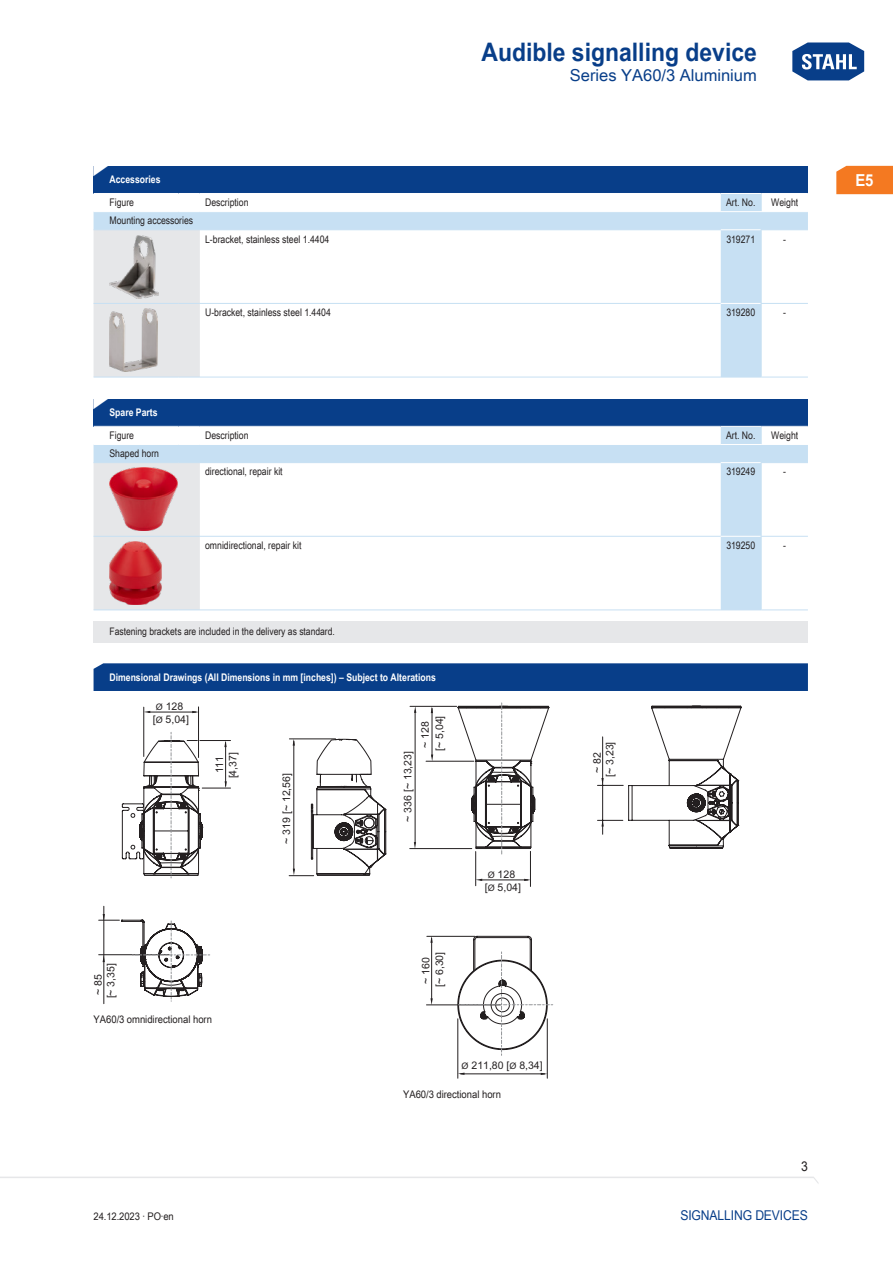
<style>
.page{position:relative;width:893px;height:1263px;background:#fff}
.page>*{position:absolute;margin:0;border:0;box-sizing:border-box;transform-origin:0 0}
.t1{font:700 25.5px "Arial Unicode MS";color:#083e89;scale:.9 1}
.TabHeader1stColumn{font:700 24px "Arial Unicode MS";color:#fff;scale:1.45 1}
.t2{font:16.5px "Arial Unicode MS";color:#083e89}
.t3{font:700 16.5px "Arial Unicode MS";color:#fff;scale:.9 1}
.t4{font:13.5px "Arial Unicode MS";letter-spacing:-.01em;color:#083e89;scale:.9 1}
.t5{font:13.5px "Arial Unicode MS";color:#231f20;scale:.9 1}
.TabBodyLeft{font:10.5px "Arial Unicode MS";color:#231f20;scale:.83 1}
.TabBodyLeft-2{font:10.5px/14px "Arial Unicode MS";color:#231f20}
.TabHeader1stColumn-2{font:700 10.5px "Arial Unicode MS";color:#fff;scale:.83 1}
.TabBodyLeft-3{font:10.5px "Arial Unicode MS";color:#231f20;scale:.9 1}
.TabBodyCenter{font:10.5px "Arial Unicode MS";color:#231f20;scale:.83 1}
.TabBody1stColumnTitl{font:10.5px "Arial Unicode MS";color:#231f20;scale:.83 1}
.TabBody1stColumn{font:10.5px "Arial Unicode MS";color:#231f20;scale:.83 1}
.Notes{font:10.35px "Arial Unicode MS";color:#231f20;scale:.83 1}
.t6{font:9px "Arial Unicode MS";color:#231f20}
.s1{font-size:9px}
</style>
<div class="page">
<svg style="left:792px;top:42px;width:73px;height:39px"></svg>
<svg style="left:0;top:1176px;width:818px;height:7px"></svg>
<div style="left:836px;top:166px;width:57px;height:28px;background:#f47921"></div>
<div style="left:94px;top:621px;width:714px;height:21px;background:#e6e7e9"></div>
<div style="left:94px;top:663px;width:714px;height:28px;background:#083e89"></div>
<div style="left:94px;top:166px;width:714px;height:27px;background:#083e89"></div>
<svg style="left:94px;top:194px;width:714px;height:183px"></svg>
<svg style="left:761px;top:194px;width:1px;height:17px"></svg>
<hr style="left:94px;top:211px;width:85px;height:1px;background:#fff">
<svg style="left:179px;top:211px;width:21px;height:1px"></svg>
<hr style="left:200px;top:211px;width:521px;height:1px;background:#fff">
<hr style="left:721px;top:211px;width:40px;height:1px;background:#fff">
<hr style="left:761px;top:211px;width:47px;height:1px;background:#fff">
<hr style="left:200px;top:229px;width:521px;height:1px;background:#c7e0f3">
<hr style="left:721px;top:229px;width:40px;height:1px;background:#fff">
<hr style="left:761px;top:229px;width:47px;height:1px;background:#c7e0f3">
<hr style="left:761px;top:230px;width:1px;height:73px;background:#c7e0f3">
<div style="left:94px;top:229px;width:106px;height:149px;background:#e6e7e9"></div>
<hr style="left:200px;top:303px;width:521px;height:1px;background:#c7e0f3">
<hr style="left:200px;top:377px;width:521px;height:1px;background:#c7e0f3">
<hr style="left:721px;top:303px;width:40px;height:1px;background:#fff">
<hr style="left:721px;top:377px;width:40px;height:1px;background:#c7e0f3">
<hr style="left:761px;top:303px;width:47px;height:1px;background:#c7e0f3">
<hr style="left:761px;top:377px;width:47px;height:1px;background:#c7e0f3">
<hr style="left:761px;top:304px;width:1px;height:73px;background:#c7e0f3">
<img style="left:109px;top:235px;width:50px;height:63px">
<img style="left:109px;top:309px;width:49px;height:63px">
<div style="left:94px;top:399px;width:714px;height:27px;background:#083e89"></div>
<svg style="left:94px;top:427px;width:714px;height:182px"></svg>
<svg style="left:179px;top:426px;width:21px;height:1px"></svg>
<svg style="left:761px;top:427px;width:1px;height:17px"></svg>
<hr style="left:94px;top:444px;width:85px;height:1px;background:#fff">
<svg style="left:179px;top:444px;width:21px;height:1px"></svg>
<hr style="left:200px;top:444px;width:521px;height:1px;background:#fff">
<hr style="left:721px;top:444px;width:40px;height:1px;background:#fff">
<hr style="left:761px;top:444px;width:47px;height:1px;background:#fff">
<hr style="left:200px;top:462px;width:521px;height:1px;background:#c7e0f3">
<hr style="left:721px;top:462px;width:40px;height:1px;background:#fff">
<hr style="left:761px;top:462px;width:47px;height:1px;background:#c7e0f3">
<hr style="left:761px;top:463px;width:1px;height:73px;background:#c7e0f3">
<div style="left:94px;top:462px;width:106px;height:148px;background:#e6e7e9"></div>
<hr style="left:200px;top:536px;width:521px;height:1px;background:#c7e0f3">
<hr style="left:200px;top:609px;width:521px;height:1px;background:#c7e0f3">
<hr style="left:721px;top:536px;width:40px;height:1px;background:#fff">
<hr style="left:721px;top:609px;width:40px;height:1px;background:#c7e0f3">
<hr style="left:761px;top:536px;width:47px;height:1px;background:#c7e0f3">
<hr style="left:761px;top:609px;width:47px;height:1px;background:#c7e0f3">
<hr style="left:761px;top:537px;width:1px;height:72px;background:#c7e0f3">
<img style="left:109px;top:468px;width:68px;height:63px">
<img style="left:109px;top:542px;width:53px;height:63px">
<hr style="left:426px;top:761px;width:48px;height:1px;background:#231f20">
<hr style="left:415px;top:710px;width:1px;height:133px;background:#231f20">
<hr style="left:410px;top:706px;width:47px;height:1px;background:#231f20">
<hr style="left:410px;top:848px;width:62px;height:1px;background:#231f20">
<hr style="left:432px;top:708px;width:1px;height:49px;background:#231f20">
<svg style="left:431px;top:706px;width:2px;height:7px"></svg>
<svg style="left:431px;top:754px;width:2px;height:7px"></svg>
<svg style="left:414px;top:842px;width:2px;height:7px"></svg>
<hr style="left:458px;top:1019px;width:1px;height:59px;background:#231f20">
<hr style="left:547px;top:1019px;width:1px;height:59px;background:#231f20">
<hr style="left:426px;top:1004px;width:74px;height:1px;background:#231f20">
<hr style="left:427px;top:936px;width:48px;height:1px;background:#231f20">
<hr style="left:431px;top:938px;width:1px;height:62px;background:#231f20">
<svg style="left:430px;top:936px;width:3px;height:7px"></svg>
<svg style="left:430px;top:998px;width:3px;height:7px"></svg>
<svg style="left:457px;top:936px;width:96px;height:119px"></svg>
<hr style="left:461px;top:1073px;width:84px;height:1px;background:#231f20">
<hr style="left:480px;top:880px;width:48px;height:1px;background:#231f20">
<svg style="left:524px;top:879px;width:6px;height:2px"></svg>
<svg style="left:476px;top:879px;width:6px;height:2px"></svg>
<hr style="left:475px;top:851px;width:1px;height:35px;background:#231f20">
<hr style="left:530px;top:851px;width:1px;height:35px;background:#231f20">
<svg style="left:597px;top:706px;width:145px;height:143px"></svg>
<svg style="left:457px;top:703px;width:92px;height:152px"></svg>
<hr style="left:148px;top:712px;width:48px;height:1px;background:#231f20">
<hr style="left:144px;top:707px;width:1px;height:49px;background:#231f20">
<hr style="left:198px;top:707px;width:1px;height:50px;background:#231f20">
<svg style="left:289px;top:738px;width:97px;height:138px"></svg>
<hr style="left:317px;top:875px;width:52px;height:1px;background:#231f20">
<hr style="left:104px;top:906px;width:1px;height:98px;background:#231f20">
<svg style="left:99px;top:732px;width:132px;height:269px"></svg>
<h1 class="t1" style="left:481px;top:33px;width:308px">Audible signalling device</h1>
<h3 class="t2" style="left:570px;top:63px;width:189px">Series YA60/3 Aluminium</h3>
<p class="TabHeader1stColumn" style="left:90px;top:154px;width:16px">◤</p>
<p class="TabHeader1stColumn-2" style="left:109px;top:172px;width:63px">Accessories</p>
<p class="TabBody1stColumn" style="left:109px;top:195px;width:31px">Figure</p>
<p class="TabBodyLeft" style="left:205px;top:195px;width:54px">Description</p>
<p class="TabBodyCenter" style="left:726px;top:195px;width:37px">Art. No.</p>
<p class="TabBodyCenter" style="left:771px;top:195px;width:34px">Weight</p>
<p class="TabBody1stColumnTitl" style="left:109px;top:213px;width:102px">Mounting accessories</p>
<p class="TabBodyLeft" style="left:205px;top:231px;width:151px">L-bracket, stainless steel 1.4404</p>
<p class="TabBodyCenter" style="left:726px;top:231px;width:36px">319271</p>
<p class="TabBodyCenter" style="left:783px;top:231px;width:5px">-</p>
<p class="TabBodyLeft" style="left:205px;top:305px;width:153px">U-bracket, stainless steel 1.4404</p>
<p class="TabBodyCenter" style="left:726px;top:305px;width:36px">319280</p>
<p class="TabBodyCenter" style="left:783px;top:305px;width:5px">-</p>
<p class="TabHeader1stColumn" style="left:90px;top:386px;width:16px">◤</p>
<p class="TabHeader1stColumn-2" style="left:109px;top:404px;width:60px">Spare Parts</p>
<p class="TabBody1stColumn" style="left:109px;top:428px;width:31px">Figure</p>
<p class="TabBodyLeft" style="left:205px;top:428px;width:54px">Description</p>
<p class="TabBodyCenter" style="left:726px;top:428px;width:37px">Art. No.</p>
<p class="TabBodyCenter" style="left:771px;top:428px;width:34px">Weight</p>
<p class="TabBody1stColumnTitl" style="left:109px;top:446px;width:61px">Shaped horn</p>
<p class="TabBodyLeft" style="left:205px;top:464px;width:95px">directional, repair kit</p>
<p class="TabBodyCenter" style="left:726px;top:464px;width:36px">319249</p>
<p class="TabBodyCenter" style="left:783px;top:464px;width:5px">-</p>
<p class="TabBodyLeft" style="left:205px;top:538px;width:117px">omnidirectional, repair kit</p>
<p class="TabBodyCenter" style="left:726px;top:538px;width:36px">319250</p>
<p class="TabBodyCenter" style="left:783px;top:538px;width:5px">-</p>
<p class="Notes" style="left:109px;top:624px;width:273px">Fastening brackets are included in the delivery as standard.</p>
<p class="TabHeader1stColumn-2" style="left:109px;top:669px;width:395px">Dimensional Drawings (All Dimensions in mm [inches]) – Subject to Alterations</p>
<p class="TabBodyLeft-2" style="left:156px;top:700px;width:29px"><span class="s1">Ø</span> 128</p>
<p class="TabBodyLeft-2" style="left:153px;top:713px;width:38px">[<span class="s1">Ø</span> 5,04]</p>
<p class="TabBodyLeft-2" style="left:227px;top:778px;width:28px;rotate:-90deg">[4,37]</p>
<p class="TabBodyLeft-2" style="left:213px;top:773px;width:19px;rotate:-90deg">111</p>
<p class="TabBodyLeft-2" style="left:280px;top:844px;width:72px;rotate:-90deg">~ 319 [~ 12,56]</p>
<p class="TabBodyLeft-2" style="left:105px;top:998px;width:37px;rotate:-90deg">[~ 3,35]</p>
<p class="TabBodyLeft-2" style="left:92px;top:995px;width:22px;rotate:-90deg">~ 85</p>
<p class="TabBodyLeft-3" style="left:94px;top:1011px;width:133px">YA60/3 omnidirectional horn</p>
<p class="TabBodyLeft-2" style="left:419px;top:751px;width:37px;rotate:-90deg">~ 128 [~ 5,04]</p>
<p class="TabBodyLeft-2" style="left:402px;top:822px;width:72px;rotate:-90deg">~ 336 [~ 13,23]</p>
<p class="TabBodyLeft-2" style="left:420px;top:987px;width:37px;rotate:-90deg">~ 160 [~ 6,30]</p>
<p class="TabBodyLeft-2" style="left:488px;top:868px;width:29px"><span class="s1">Ø</span> 128</p>
<p class="TabBodyLeft-2" style="left:485px;top:881px;width:38px">[<span class="s1">Ø</span> 5,04]</p>
<p class="TabBodyLeft-2" style="left:471px;top:1059px;width:73px">211,80 [ 8,34]</p>
<p class="t6" style="left:462px;top:1062px;width:9px">Ø</p>
<p class="t6" style="left:509px;top:1062px;width:9px">Ø</p>
<p class="TabBodyLeft-3" style="left:403px;top:1086px;width:110px">YA60/3 directional horn</p>
<p class="TabBodyLeft-2" style="left:604px;top:777px;width:37px;rotate:-90deg">[~ 3,23]</p>
<p class="TabBodyLeft-2" style="left:591px;top:773px;width:22px;rotate:-90deg">~ 82</p>
<p class="t5" style="left:801px;top:1157px;width:9px">3</p>
<p class="TabBodyLeft-3" style="left:94px;top:1208px;width:91px">24.12.2023 · PO·en</p>
<p class="t4" style="left:680px;top:1205px;width:141px">Signalling Devices</p>
<h3 class="t3" style="left:855px;top:168px;width:22px">E5</h3>
</div>
